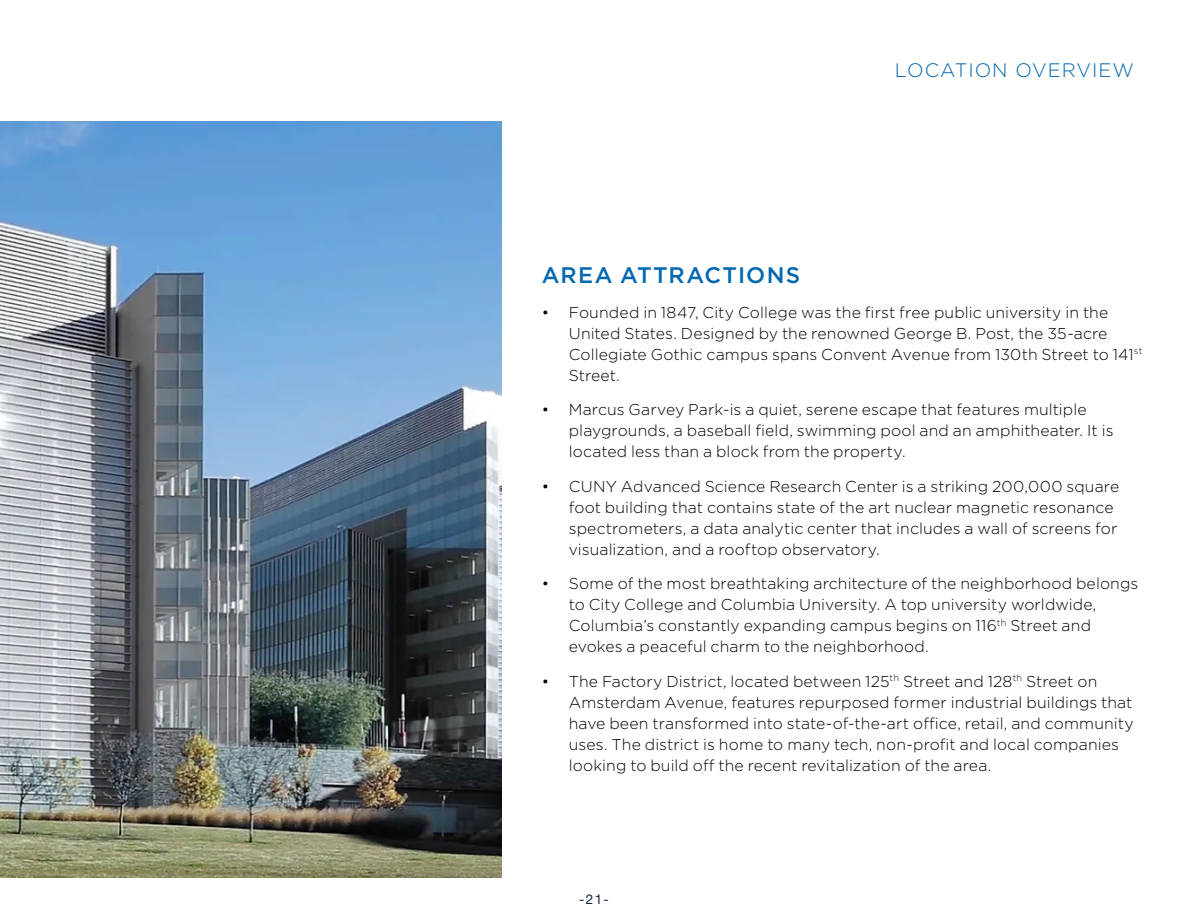
<style>
.page{position:relative;width:1188px;height:918px;background:#fff}
.page>*{position:absolute;margin:0;border:0;box-sizing:border-box;transform-origin:0 0}
.t1{font:500 22.5px "Gotham";letter-spacing:.055em;color:#0067b1}
.t2{font:300 19.5px "Gotham";letter-spacing:.05em;color:#0067b1}
.t3{font:300 15.75px/21px "Gotham";letter-spacing:.005em;color:#000}
.t4{font:13.5px "Helvetica Neue";color:#162736}
</style>
<div class="page">
<img style="left:0;top:122px;width:501px;height:756px">
<p class="t2" style="left:895px;top:58px;width:241px">LOCATION OVERVIEW</p>
<h1 class="t1" style="left:542px;top:261px;width:260px">AREA ATTRACTIONS</h1>
<p class="t3" style="left:569px;top:301px;width:575px;text-indent:-27px">• Founded in 1847, City College was the first free public university in the United States. Designed by the renowned George B. Post, the 35-acre Collegiate Gothic campus spans Convent Avenue from 130th Street to 141<sup>st </sup>Street.</p>
<p class="t3" style="left:569px;top:399px;width:546px;text-indent:-27px">• Marcus Garvey Park-is a quiet, serene escape that features multiple playgrounds, a baseball field, swimming pool and an amphitheater. It is located less than a block from the property.</p>
<p class="t3" style="left:569px;top:475px;width:552px;text-indent:-27px">• CUNY Advanced Science Research Center is a striking 200,000 square foot building that contains state of the art nuclear magnetic resonance spectrometers, a data analytic center that includes a wall of screens for visualization, and a rooftop observatory.</p>
<p class="t3" style="left:569px;top:573px;width:571px;text-indent:-27px">• Some of the most breathtaking architecture of the neighborhood belongs to City College and Columbia University. A top university worldwide, Columbia’s constantly expanding campus begins on 116<sup>th</sup> Street and evokes a peaceful charm to the neighborhood.</p>
<p class="t3" style="left:569px;top:670px;width:566px;text-indent:-27px">• The Factory District, located between 125<sup>th</sup> Street and 128<sup>th</sup> Street on Amsterdam Avenue, features repurposed former industrial buildings that have been transformed into state-of-the-art office, retail, and community uses. The district is home to many tech, non-profit and local companies looking to build off the recent revitalization of the area.</p>
<p class="t4" style="left:579px;top:889px;width:31px">-21-</p>
</div>
